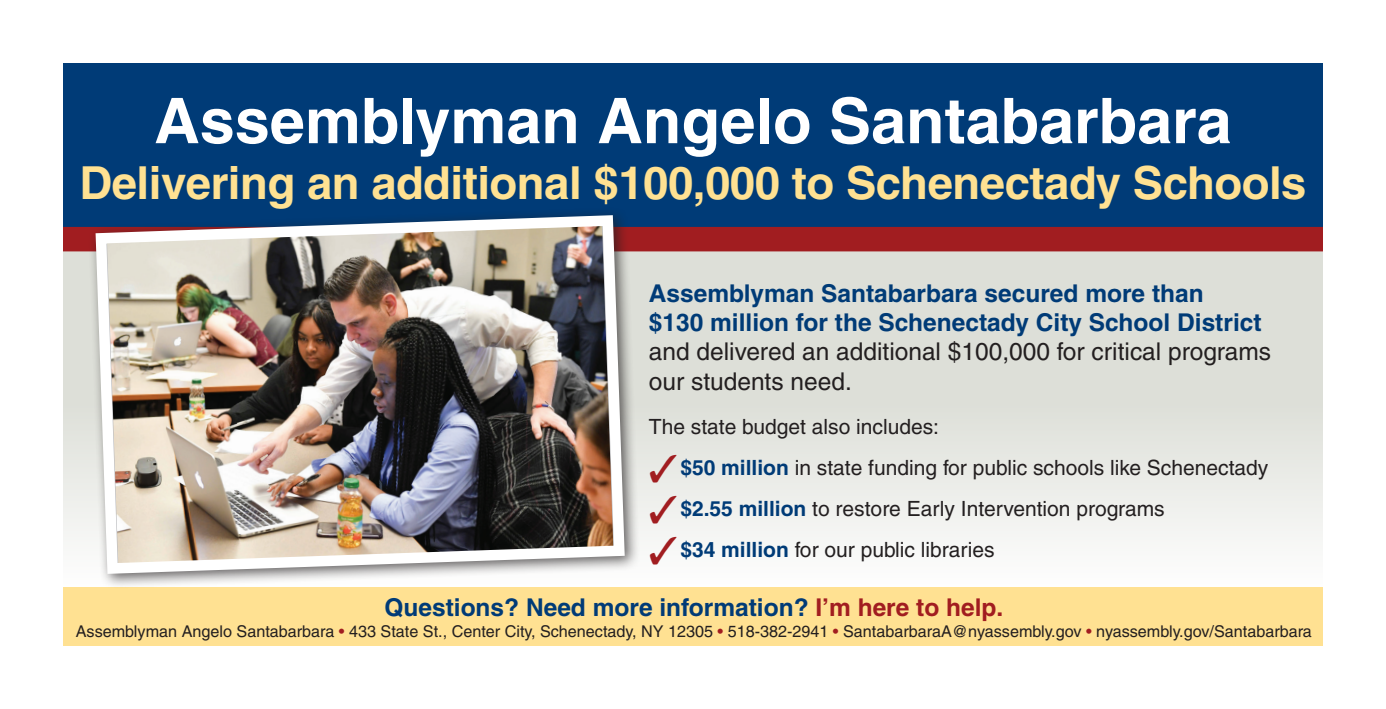
<style>
.page{position:relative;width:1386px;height:709px;background:#fff}
.page>*{position:absolute;margin:0;border:0;box-sizing:border-box;transform-origin:0 0}
.t1{font:700 63px "Helvetica";color:#fff}
.t2{font:700 45.5px "Helvetica";letter-spacing:-.01em;color:#ffe192}
.t3{font:700 24.5px/29.4px "Helvetica";color:#003b77}
.t4{font:24.5px/29.4px "Helvetica";color:#231f20}
.t5{font:21px "Helvetica";color:#231f20}
.t6{font:16.1px "Helvetica";color:#231f20}
.s1{color:#a11d20}
.s2{font-weight:700;color:#003b77}
</style>
<div class="page">
<div style="left:63px;top:236px;width:1260px;height:351px;background:linear-gradient(to bottom,#d3d6cd,#f7f7f6)"></div>
<div style="left:63px;top:587px;width:1260px;height:59px;background:#ffe192"></div>
<div style="left:63px;top:63px;width:1260px;height:175px;background:#003b77"></div>
<div style="left:63px;top:227px;width:1260px;height:24px;background:#a11d20"></div>
<div style="left:88px;top:207px;width:552px;height:381px;background:#231f20;opacity:.7"></div>
<img style="left:90px;top:210px;width:540px;height:369px">
<h1 class="t1" style="left:154px;top:83px;width:1079px">Assemblyman Angelo Santabarbara</h1>
<h2 class="t2" style="left:79px;top:155px;width:1229px">Delivering an additional $100,000 to Schenectady Schools</h2>
<p class="t3" style="left:649px;top:278px;width:614px">Assemblyman Santabarbara secured more than $130 million for the Schenectady City School District</p>
<p class="t4" style="left:649px;top:337px;width:624px">and delivered an additional $100,000 for critical programs our students need.</p>
<p class="t5" style="left:649px;top:414px;width:292px">The state budget also includes:</p>
<p class="t5" style="left:649px;top:455px;width:621px"><span class="s1">✓</span><span class="s2">$50 million</span> in state funding for public schools like Schenectady</p>
<p class="t5" style="left:649px;top:496px;width:517px"><span class="s1">✓</span><span class="s2">$2.55 million</span> to restore Early Intervention programs</p>
<p class="t5" style="left:649px;top:537px;width:347px"><span class="s1">✓</span><span class="s2">$34 million</span> for our public libraries</p>
<p class="t3" style="left:384px;top:592px;width:620px">Questions? Need more information? <span class="s1">I’m here to help.</span></p>
<p class="t6" style="left:76px;top:621px;width:1238px">Assemblyman Angelo Santabarbara <span class="s1">•</span> 433 State St., Center City, Schenectady, NY 12305 <span class="s1">•</span> 518-382-2941 <span class="s1">•</span> SantabarbaraA@nyassembly.gov <span class="s1">•</span> nyassembly.gov/Santabarbara</p>
</div>
